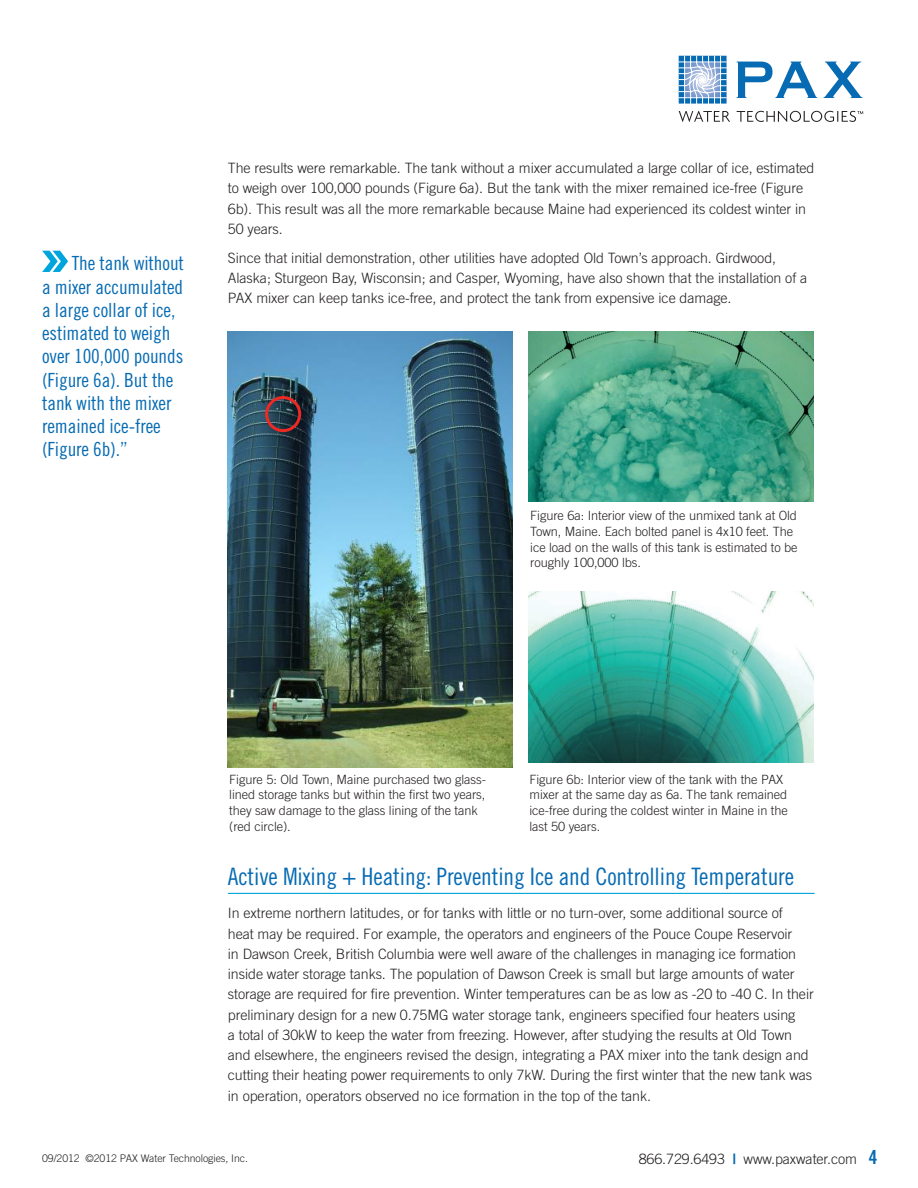
<style>
.page{position:relative;width:918px;height:1188px;background:#fff}
.page>*{position:absolute;margin:0;border:0;box-sizing:border-box;transform-origin:0 0}
.t1{font:24px "Trade Gothic Cond Eighteen";letter-spacing:-.005em;color:#066bb3}
.Text{font:19.5px/23.2px "Trade Gothic Cond Eighteen";letter-spacing:-.005em;color:#066bb3}
.Text-2{font:300 14.25px/20.2px "Trade Gothic";letter-spacing:-.005em;color:#231f20}
.t2{font:300 12.75px/15.8px "Trade Gothic";letter-spacing:-.005em;color:#231f20}
.t3{font:300 10.5px "Trade Gothic";letter-spacing:-.005em;color:#231f20}
.s1{font-weight:700;color:#066bb3}
.s2{font-family:"Trade Gothic Bold Cond Twenty";font-weight:400;font-size:19.5px;color:#066bb3}
</style>
<div class="page">
<hr style="left:228px;top:893px;width:587px;height:1px;background:#00a6db">
<svg style="left:679px;top:111px;width:184px;height:11px"></svg>
<svg style="left:679px;top:55px;width:48px;height:49px;background:#87b1d7"></svg>
<svg style="left:737px;top:62px;width:80px;height:36px"></svg>
<svg style="left:824px;top:62px;width:38px;height:36px"></svg>
<img style="left:528px;top:592px;width:285px;height:171px">
<img style="left:528px;top:331px;width:285px;height:171px">
<img style="left:228px;top:331px;width:285px;height:436px">
<div style="left:265px;top:396px;width:36px;height:36px;border:3px solid #ee2823;border-radius:50%"></div>
<svg style="left:42px;top:251px;width:26px;height:21px"></svg>
<p class="Text" style="left:42px;top:252px;width:143px;text-indent:30px">The tank without a mixer accumulated a large collar of ice, estimated to weigh over 100,000 pounds (Figure 6a). But the tank with the mixer remained ice-free (Figure 6b).”</p>
<p class="Text-2" style="left:228px;top:158px;width:588px">The results were remarkable. The tank without a mixer accumulated a large collar of ice, estimated to weigh over 100,000 pounds (Figure 6a). But the tank with the mixer remained ice-free (Figure 6b). This result was all the more remarkable because Maine had experienced its coldest winter in 50 years.</p>
<p class="Text-2" style="left:228px;top:247px;width:581px">Since that initial demonstration, other utilities have adopted Old Town’s approach. Girdwood,<br>Alaska; Sturgeon Bay, Wisconsin; and Casper, Wyoming, have also shown that the installation of a<br>PAX mixer can keep tanks ice-free, and protect the tank from expensive ice damage.</p>
<p class="t2" style="left:530px;top:508px;width:269px">Figure 6a: Interior view of the unmixed tank at Old Town, Maine. Each bolted panel is 4x10 feet. The ice load on the walls of this tank is estimated to be roughly 100,000 lbs.</p>
<p class="t2" style="left:229px;top:771px;width:258px">Figure 5: Old Town, Maine purchased two glass&shy;lined storage tanks but within the first two years, they saw damage to the glass lining of the tank (red circle).</p>
<p class="t2" style="left:530px;top:771px;width:260px">Figure 6b: Interior view of the tank with the PAX mixer at the same day as 6a. The tank remained ice-free during the coldest winter in Maine in the last 50 years.</p>
<p class="t1" style="left:228px;top:862px;width:568px">Active Mixing + Heating: Preventing Ice and Controlling Temperature</p>
<p class="Text-2" style="left:228px;top:903px;width:587px">In extreme northern latitudes, or for tanks with little or no turn-over, some additional source of<br>heat may be required. For example, the operators and engineers of the Pouce Coupe Reservoir<br>in Dawson Creek, British Columbia were well aware of the challenges in managing ice formation inside water storage tanks. The population of Dawson Creek is small but large amounts of water storage are required for fire prevention. Winter temperatures can be as low as -20 to -40 C. In their preliminary design for a new 0.75MG water storage tank, engineers specified four heaters using<br>a total of 30kW to keep the water from freezing. However, after studying the results at Old Town and elsewhere, the engineers revised the design, integrating a PAX mixer into the tank design and cutting their heating power requirements to only 7kW. During the first winter that the new tank was in operation, operators observed no ice formation in the top of the tank.</p>
<p class="t3" style="left:42px;top:1152px;width:207px">09/2012 ©2012 PAX Water Technologies, Inc.</p>
<p class="Text-2" style="left:639px;top:1148px;width:240px">866.729.6493 <span class="s1">|</span> www.paxwater.com <span class="s2">4</span></p>
</div>
